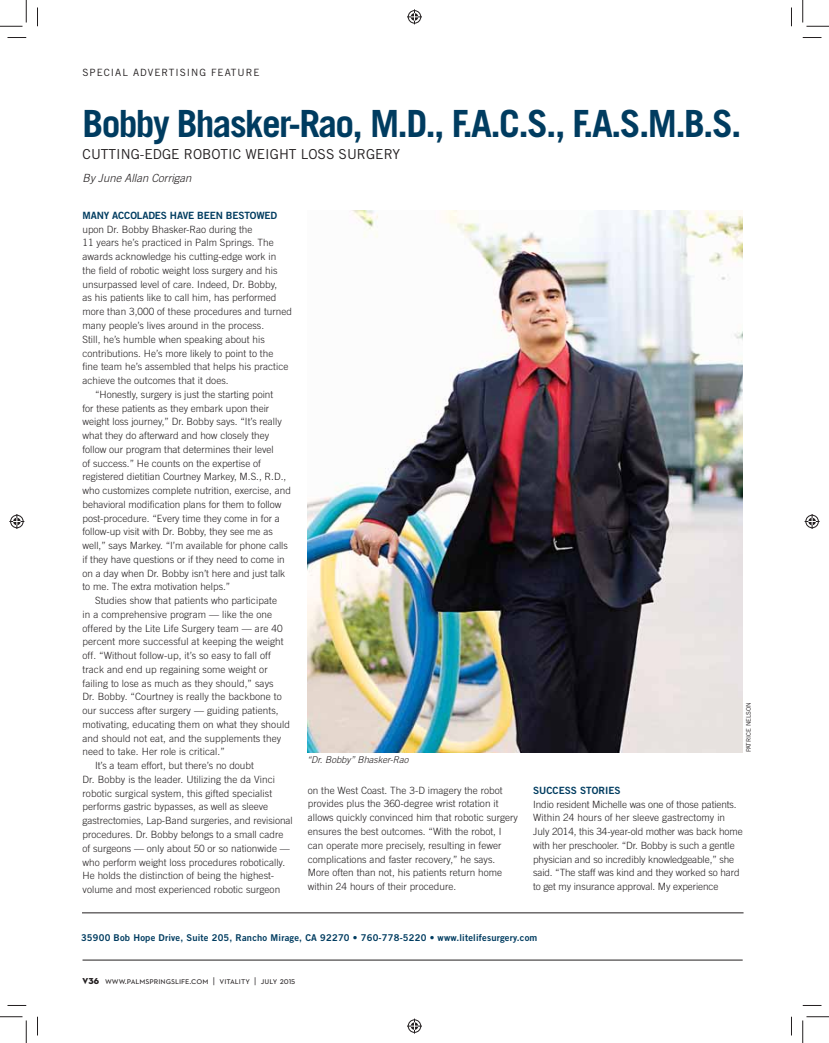
<style>
.page{position:relative;width:829px;height:1043px;background:#fff}
.page>*{position:absolute;margin:0;border:0;box-sizing:border-box;transform-origin:0 0}
.t1{font:700 37.5px "Trade Gothic";letter-spacing:-.045em;color:#003c60}
.t2{font:13.75px "Trade Gothic";color:#231f20}
.t3{font:italic 300 11.25px "Trade Gothic";color:#231f20}
.t4{font:300 10px/13.8px "Trade Gothic";letter-spacing:.005em;color:#231f20}
.t5{font:10px "Trade Gothic Bold Two";letter-spacing:-.01em;color:#003c60}
.t6{font:10px "Trade Gothic";letter-spacing:.1em;color:#231f20}
.t7{font:9.38px "Trade Gothic Bold Two";letter-spacing:.02em;color:#003c60}
.t8{font:9.38px "Neutraface 2 Text";color:#231f20}
.t9{font:italic 300 9.38px "Trade Gothic";color:#231f20}
.t10{font:6.25px "Trade Gothic";color:#231f20}
.s1{font-family:"Neutraface 2 Display Titling";font-size:8.75px}
</style>
<div class="page">
<hr style="left:82px;top:959px;width:660px;height:1px;background:#231f20">
<hr style="left:82px;top:912px;width:661px;height:1px;background:#231f20">
<img style="left:307px;top:211px;width:435px;height:541px">
<svg style="left:8px;top:37px;width:18px;height:1px"></svg>
<svg style="left:802px;top:37px;width:19px;height:1px"></svg>
<svg style="left:8px;top:1005px;width:18px;height:1px"></svg>
<svg style="left:802px;top:1005px;width:19px;height:1px"></svg>
<svg style="left:37px;top:8px;width:1px;height:18px"></svg>
<svg style="left:37px;top:1016px;width:1px;height:19px"></svg>
<svg style="left:791px;top:8px;width:1px;height:18px"></svg>
<svg style="left:791px;top:1016px;width:1px;height:19px"></svg>
<svg style="left:0;top:0;width:27px;height:27px"></svg>
<svg style="left:0;top:1016px;width:27px;height:26px"></svg>
<svg style="left:802px;top:0;width:27px;height:27px"></svg>
<svg style="left:802px;top:1016px;width:27px;height:26px"></svg>
<svg style="left:407px;top:9px;width:15px;height:15px"></svg>
<svg style="left:407px;top:1018px;width:15px;height:15px"></svg>
<svg style="left:9px;top:514px;width:15px;height:15px"></svg>
<svg style="left:804px;top:514px;width:15px;height:15px"></svg>
<p class="t6" style="left:83px;top:69px;width:178px">SPECIAL ADVERTISING FEATURE</p>
<h1 class="t1" style="left:83px;top:110px;width:660px">Bobby Bhasker-Rao, M.D., F.A.C.S., F.A.S.M.B.S.</h1>
<h2 class="t2" style="left:83px;top:149px;width:319px">CUTTING-EDGE ROBOTIC WEIGHT LOSS SURGERY</h2>
<p class="t3" style="left:83px;top:173px;width:110px">By June Allan Corrigan</p>
<p class="t5" style="left:82px;top:212px;width:196px">MANY ACCOLADES HAVE BEEN BESTOWED</p>
<p class="t4" style="left:82px;top:223px;width:171px">upon Dr. Bobby Bhasker-Rao during the</p>
<p class="t4" style="left:82px;top:237px;width:193px">11 years he’s practiced in Palm Springs. The</p>
<p class="t4" style="left:82px;top:251px;width:195px">awards acknowledge his cutting-edge work in</p>
<p class="t4" style="left:82px;top:264px;width:197px">the field of robotic weight loss surgery and his</p>
<p class="t4" style="left:82px;top:278px;width:196px">unsurpassed level of care. Indeed, Dr. Bobby,</p>
<p class="t4" style="left:82px;top:292px;width:195px">as his patients like to call him, has performed</p>
<p class="t4" style="left:82px;top:306px;width:211px">more than 3,000 of these procedures and turned</p>
<p class="t4" style="left:82px;top:319px;width:183px">many people’s lives around in the process.</p>
<p class="t4" style="left:82px;top:333px;width:184px">Still, he’s humble when speaking about his</p>
<p class="t4" style="left:82px;top:347px;width:192px">contributions. He’s more likely to point to the</p>
<p class="t4" style="left:82px;top:361px;width:207px">fine team he’s assembled that helps his practice</p>
<p class="t4" style="left:82px;top:374px;width:148px">achieve the outcomes that it does.</p>
<p class="t4" style="left:95px;top:388px;width:180px">“Honestly, surgery is just the starting point</p>
<p class="t4" style="left:82px;top:402px;width:188px">for these patients as they embark upon their</p>
<p class="t4" style="left:82px;top:416px;width:201px">weight loss journey,” Dr. Bobby says. “It’s really</p>
<p class="t4" style="left:82px;top:429px;width:188px">what they do afterward and how closely they</p>
<p class="t4" style="left:82px;top:443px;width:193px">follow our program that determines their level</p>
<p class="t4" style="left:82px;top:457px;width:180px">of success.” He counts on the expertise of</p>
<p class="t4" style="left:82px;top:471px;width:205px">registered dietitian Courtney Markey, M.S., R.D.,</p>
<p class="t4" style="left:82px;top:484px;width:210px">who customizes complete nutrition, exercise, and</p>
<p class="t4" style="left:82px;top:498px;width:200px">behavioral modification plans for them to follow</p>
<p class="t4" style="left:82px;top:512px;width:199px">post-procedure. “Every time they come in for a</p>
<p class="t4" style="left:82px;top:526px;width:192px">follow-up visit with Dr. Bobby, they see me as</p>
<p class="t4" style="left:82px;top:539px;width:207px">well,” says Markey. “I’m available for phone calls</p>
<p class="t4" style="left:82px;top:553px;width:204px">if they have questions or if they need to come in</p>
<p class="t4" style="left:82px;top:567px;width:204px">on a day when Dr. Bobby isn’t here and just talk</p>
<p class="t4" style="left:82px;top:581px;width:149px">to me. The extra motivation helps.”</p>
<p class="t4" style="left:95px;top:594px;width:183px">Studies show that patients who participate</p>
<p class="t4" style="left:82px;top:608px;width:191px">in a comprehensive program — like the one</p>
<p class="t4" style="left:82px;top:622px;width:202px">offered by the Lite Life Surgery team — are 40</p>
<p class="t4" style="left:82px;top:636px;width:203px">percent more successful at keeping the weight</p>
<p class="t4" style="left:82px;top:649px;width:190px">off. “Without follow-up, it’s so easy to fall off</p>
<p class="t4" style="left:82px;top:663px;width:187px">track and end up regaining some weight or</p>
<p class="t4" style="left:82px;top:677px;width:193px">failing to lose as much as they should,” says</p>
<p class="t4" style="left:82px;top:691px;width:201px">Dr. Bobby. “Courtney is really the backbone to</p>
<p class="t4" style="left:82px;top:704px;width:198px">our success after surgery — guiding patients,</p>
<p class="t4" style="left:82px;top:718px;width:209px">motivating, educating them on what they should</p>
<p class="t4" style="left:82px;top:732px;width:200px">and should not eat, and the supplements they</p>
<p class="t4" style="left:82px;top:746px;width:144px">need to take. Her role is critical.”</p>
<p class="t4" style="left:95px;top:759px;width:160px">It’s a team effort, but there’s no doubt</p>
<p class="t4" style="left:82px;top:773px;width:194px">Dr. Bobby is the leader. Utilizing the da Vinci</p>
<p class="t4" style="left:82px;top:787px;width:191px">robotic surgical system, this gifted specialist</p>
<p class="t4" style="left:82px;top:801px;width:187px">performs gastric bypasses, as well as sleeve</p>
<p class="t4" style="left:82px;top:814px;width:212px">gastrectomies, Lap-Band surgeries, and revisional</p>
<p class="t4" style="left:82px;top:828px;width:202px">procedures. Dr. Bobby belongs to a small cadre</p>
<p class="t4" style="left:82px;top:842px;width:209px">of surgeons — only about 50 or so nationwide —</p>
<p class="t4" style="left:82px;top:856px;width:204px">who perform weight loss procedures robotically.</p>
<p class="t4" style="left:82px;top:869px;width:193px">He holds the distinction of being the highest-</p>
<p class="t4" style="left:82px;top:883px;width:199px">volume and most experienced robotic surgeon</p>
<p class="t9" style="left:307px;top:756px;width:103px">“Dr. Bobby” Bhasker-Rao</p>
<p class="t10" style="left:746px;top:752px;width:52px;rotate:-90deg">PATRICE NELSON</p>
<p class="t4" style="left:308px;top:784px;width:212px">on the West Coast. The 3-D imagery the robot provides plus the 360-degree wrist rotation it allows quickly convinced him that robotic surgery ensures the best outcomes. “With the robot, I can operate more precisely, resulting in fewer complications and faster recovery,” he says.<br>More often than not, his patients return home within 24 hours of their procedure.</p>
<p class="t5" style="left:533px;top:786px;width:89px">SUCCESS STORIES</p>
<p class="t4" style="left:533px;top:798px;width:211px">Indio resident Michelle was one of those patients.<br>Within 24 hours of her sleeve gastrectomy in July 2014, this 34-year-old mother was back home with her preschooler. “Dr. Bobby is such a gentle physician and so incredibly knowledgeable,” she said. “The staff was kind and they worked so hard to get my insurance approval. My experience</p>
<p class="t7" style="left:81px;top:934px;width:458px">35900 Bob Hope Drive, Suite 205, Rancho Mirage, CA 92270 • 760-778-5220 • www.litelifesurgery.com</p>
<p class="t8" style="left:82px;top:974px;width:214px"><span class="s1">V36</span> WWW.PALMSPRINGSLIFE.COM | VITALITY | JULY 2015</p>
</div>
